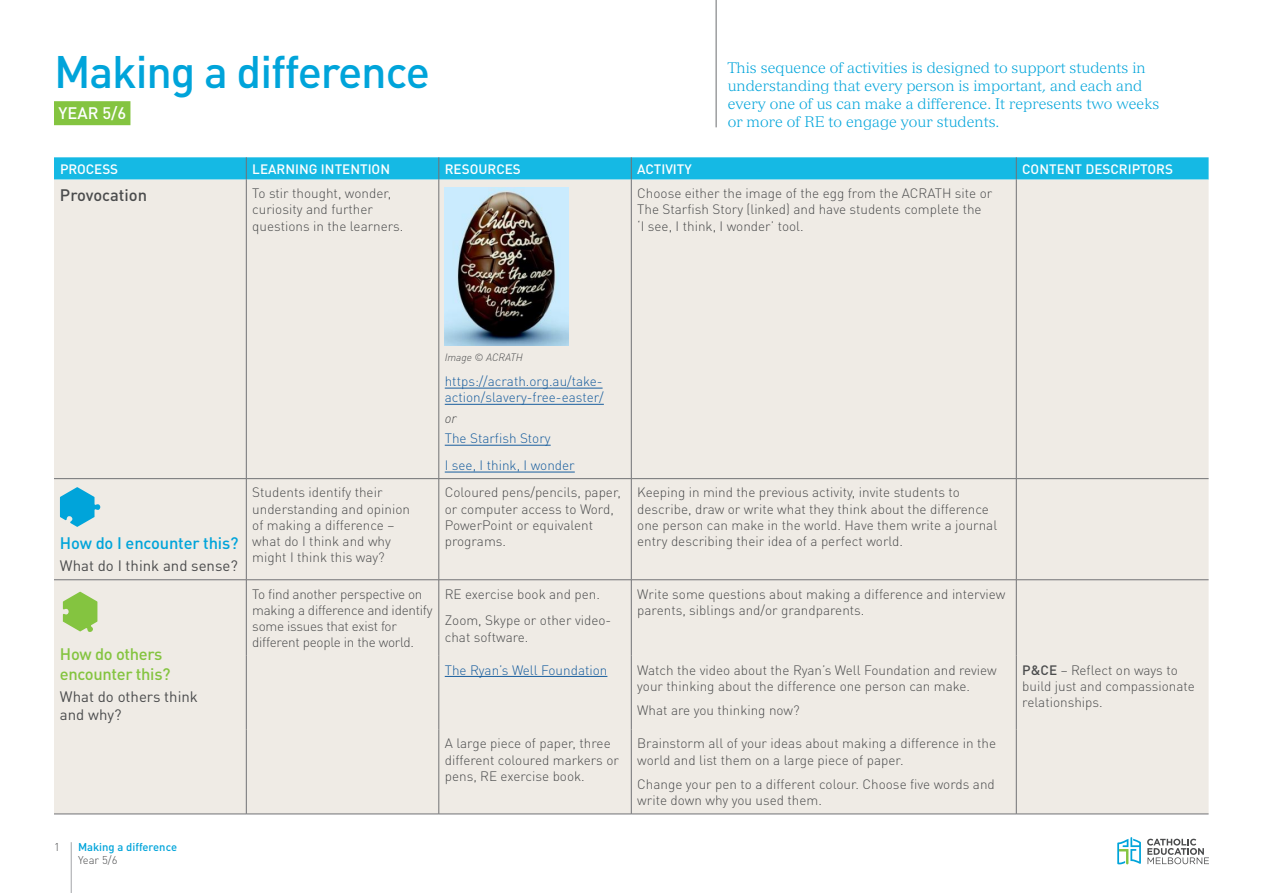
<style>
.page{position:relative;width:1263px;height:893px;background:#fff}
.page>*{position:absolute;margin:0;border:0;box-sizing:border-box;transform-origin:0 0}
.t1{font:500 45px "DINOT";letter-spacing:-.025em;color:#00a4da}
.t2{font:500 16.5px/19.8px "DINOT";letter-spacing:-.02em;color:#84c440}
.t3{font:500 16.5px "DINOT";letter-spacing:-.01em;color:#00a4da}
.Body{font:500 16.5px "DINOT";color:#4b4c4d}
.t4{font:500 16.5px "DINOT";color:#fff}
.t5{font:300 15px/18px "Versailles";color:#00a4da}
.t6{font:15px/18px "DINOT";color:#4b4c4d}
.Body-2{font:300 13.5px/16.2px "DINOT";color:#4b4c4d}
.Body-3{font:300 13.5px/16.2px "DINOT";color:#175d9e}
.Body-4{font:300 13.5px/16.2px "DINOT";letter-spacing:-.02em;color:#4b4c4d}
.t7{font:500 13.5px "DINOT";color:#fff}
.Body-5{font:italic 300 13.5px "DINOT";color:#4b4c4d}
.t8{font:500 11.25px "DINOT";color:#00a4da}
.t9{font:300 11.25px "DINOT";color:#4b4c4d}
.Body-6{font:italic 300 10.5px "DINOT";color:#4b4c4d}
.s1{font-weight:500}
</style>
<div class="page">
<svg style="left:1147px;top:839px;width:62px;height:25px"></svg>
<svg style="left:1117px;top:837px;width:24px;height:27px"></svg>
<hr style="left:71px;top:842px;width:1px;height:51px;background:#a3a4a8">
<div style="left:54px;top:101px;width:76px;height:24px;background:#84c440"></div>
<hr style="left:716px;top:0;width:1px;height:127px;background:#6c6d70">
<div style="left:54px;top:180px;width:1154px;height:634px;background:#efebe5"></div>
<hr style="left:246px;top:180px;width:1px;height:298px;background:#717275">
<hr style="left:439px;top:180px;width:1px;height:298px;background:#717275">
<hr style="left:631px;top:180px;width:1px;height:298px;background:#717275">
<hr style="left:1016px;top:180px;width:1px;height:298px;background:#717275">
<hr style="left:54px;top:478px;width:192px;height:1px;background:#717275">
<hr style="left:246px;top:478px;width:193px;height:1px;background:#717275">
<hr style="left:246px;top:479px;width:1px;height:101px;background:#717275">
<hr style="left:439px;top:478px;width:192px;height:1px;background:#717275">
<hr style="left:439px;top:479px;width:1px;height:101px;background:#717275">
<hr style="left:631px;top:478px;width:385px;height:1px;background:#717275">
<hr style="left:631px;top:479px;width:1px;height:101px;background:#717275">
<hr style="left:1016px;top:478px;width:192px;height:1px;background:#717275">
<hr style="left:1016px;top:479px;width:1px;height:101px;background:#717275">
<hr style="left:246px;top:729px;width:1px;height:85px;background:#717275">
<hr style="left:439px;top:729px;width:1px;height:85px;background:#717275">
<hr style="left:631px;top:729px;width:1px;height:85px;background:#717275">
<hr style="left:1016px;top:729px;width:1px;height:85px;background:#717275">
<svg style="left:54px;top:157px;width:1154px;height:23px;background:#1ebbe4"></svg>
<hr style="left:54px;top:579px;width:192px;height:1px;background:#717275">
<hr style="left:246px;top:579px;width:193px;height:1px;background:#717275">
<hr style="left:246px;top:580px;width:1px;height:76px;background:#717275">
<hr style="left:439px;top:579px;width:192px;height:1px;background:#717275">
<hr style="left:439px;top:580px;width:1px;height:76px;background:#717275">
<hr style="left:631px;top:579px;width:385px;height:1px;background:#717275">
<hr style="left:631px;top:580px;width:1px;height:76px;background:#717275">
<hr style="left:1016px;top:579px;width:192px;height:1px;background:#717275">
<hr style="left:1016px;top:580px;width:1px;height:76px;background:#717275">
<hr style="left:246px;top:656px;width:1px;height:73px;background:#717275">
<hr style="left:439px;top:656px;width:1px;height:73px;background:#717275">
<hr style="left:631px;top:656px;width:1px;height:73px;background:#717275">
<hr style="left:1016px;top:656px;width:1px;height:73px;background:#717275">
<hr style="left:54px;top:814px;width:192px;height:1px;background:#717275">
<hr style="left:246px;top:814px;width:193px;height:1px;background:#717275">
<hr style="left:439px;top:814px;width:192px;height:1px;background:#717275">
<hr style="left:631px;top:814px;width:385px;height:1px;background:#717275">
<hr style="left:1016px;top:814px;width:192px;height:1px;background:#717275">
<hr style="left:445px;top:388px;width:158px;height:1px;background:#175d9e">
<hr style="left:445px;top:404px;width:159px;height:1px;background:#175d9e">
<hr style="left:445px;top:445px;width:106px;height:1px;background:#175d9e">
<hr style="left:445px;top:472px;width:130px;height:1px;background:#175d9e">
<img style="left:445px;top:188px;width:123px;height:157px">
<svg style="left:60px;top:487px;width:40px;height:40px;background:#54bddd"></svg>
<svg style="left:63px;top:592px;width:34px;height:40px"></svg>
<hr style="left:445px;top:676px;width:162px;height:1px;background:#175d9e">
<p class="t1" style="left:54px;top:43px;width:377px">Making a difference</p>
<p class="t4" style="left:58px;top:102px;width:69px">YEAR 5/6</p>
<p class="t5" style="left:728px;top:59px;width:433px">This sequence of activities is designed to support students in understanding that every person is important, and each and every one of us can make a difference. It represents two weeks or more of RE to engage your students.</p>
<p class="t7" style="left:60px;top:160px;width:60px">PROCESS</p>
<p class="t7" style="left:252px;top:160px;width:139px">LEARNING INTENTION</p>
<p class="t7" style="left:445px;top:160px;width:78px">RESOURCES</p>
<p class="t7" style="left:637px;top:160px;width:56px">ACTIVITY</p>
<p class="t7" style="left:1022px;top:160px;width:152px">CONTENT DESCRIPTORS</p>
<p class="Body" style="left:60px;top:184px;width:89px">Provocation</p>
<p class="Body-2" style="left:252px;top:185px;width:153px">To stir thought, wonder, curiosity and further questions in the learners.</p>
<p class="Body-2" style="left:637px;top:185px;width:357px">Choose either the image of the egg from the ACRATH site or<br>The Starfish Story (linked) and have students complete the<br>‘I see, I think, I wonder’ tool.</p>
<p class="t3" style="left:60px;top:532px;width:180px">How do I encounter this?</p>
<p class="t6" style="left:60px;top:557px;width:179px">What do I think and sense?</p>
<h1 class="t2" style="left:60px;top:644px;width:112px">How do others encounter this?</h1>
<p class="t6" style="left:60px;top:687px;width:140px">What do others think and why?</p>
<p class="t9" style="left:54px;top:840px;width:7px">1</p>
<p class="t8" style="left:78px;top:839px;width:101px">Making a difference</p>
<p class="t9" style="left:78px;top:853px;width:41px">Year 5/6</p>
<p class="Body-6" style="left:445px;top:351px;width:80px">Image © ACRATH</p>
<p class="Body-3" style="left:445px;top:373px;width:161px">https://acrath.org.au/take&shy;action/slavery-free-easter/</p>
<p class="Body-5" style="left:445px;top:410px;width:13px">or</p>
<p class="Body-3" style="left:445px;top:430px;width:107px">The Starfish Story</p>
<p class="Body-3" style="left:445px;top:457px;width:132px">I see, I think, I wonder</p>
<p class="Body-2" style="left:252px;top:484px;width:159px">Students identify their understanding and opinion of making a difference – what do I think and why might I think this way?</p>
<p class="Body-2" style="left:445px;top:484px;width:178px">Coloured pens/pencils, paper, or computer access to Word,<br>PowerPoint or equivalent programs.</p>
<p class="Body-2" style="left:637px;top:484px;width:361px">Keeping in mind the previous activity, invite students to describe, draw or write what they think about the difference one person can make in the world. Have them write a journal entry describing their idea of a perfect world.</p>
<p class="Body-4" style="left:252px;top:585px;width:182px">To find another perspective on making a difference and identify some issues that exist for different people in the world.</p>
<p class="Body-2" style="left:445px;top:585px;width:157px">RE exercise book and pen.</p>
<p class="Body-2" style="left:445px;top:612px;width:168px">Zoom, Skype or other video&shy;chat software.</p>
<p class="Body-2" style="left:637px;top:585px;width:370px">Write some questions about making a difference and interview parents, siblings and/or grandparents.</p>
<p class="Body-3" style="left:445px;top:661px;width:164px">The Ryan’s Well Foundation</p>
<p class="Body-2" style="left:637px;top:661px;width:361px">Watch the video about the Ryan’s Well Foundation and review your thinking about the difference one person can make.</p>
<p class="Body-2" style="left:637px;top:702px;width:164px">What are you thinking now?</p>
<p class="Body-2" style="left:445px;top:735px;width:176px">A large piece of paper, three different coloured markers or pens, RE exercise book.</p>
<p class="Body-2" style="left:637px;top:735px;width:360px">Brainstorm all of your ideas about making a difference in the world and list them on a large piece of paper.</p>
<p class="Body-2" style="left:637px;top:776px;width:359px">Change your pen to a different colour. Choose five words and write down why you used them.</p>
<p class="Body-2" style="left:1022px;top:661px;width:174px"><span class="s1">P&amp;CE</span> – Reflect on ways to build just and compassionate relationships.</p>
</div>
